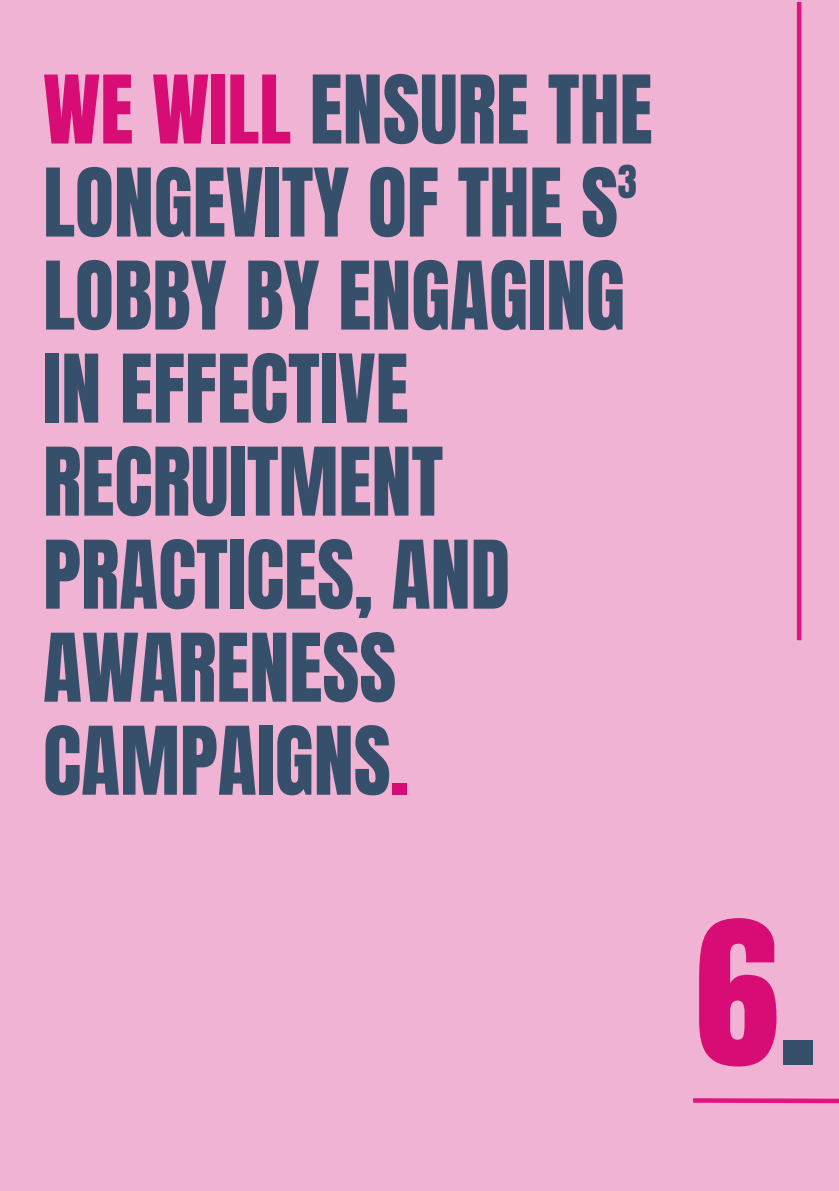
<style>
.page{position:relative;width:839px;height:1191px;background:#fff}
.page>*{position:absolute;margin:0;border:0;box-sizing:border-box;transform-origin:0 0}
.t1{font:169.6px "Anton";color:#d80c75}
.t2{font:80.4px/93px "Anton";color:#364f6b}
.t3{font:38.8px "Anton";color:#364f6b}
.s1{color:#d80c75}
.s2{color:#364f6b}
</style>
<div class="page">
<div style="left:0;top:0;width:838px;height:1191px;background:#f1b3d3"></div>
<svg style="left:693px;top:1098px;width:145px;height:6px"></svg>
<div style="left:796px;top:2px;width:5px;height:638px;background:#e4117e"></div>
<p class="t2" style="left:43px;top:65px;width:611px"><span class="s1">WE WILL</span> ENSURE THE<br>LONGEVITY OF THE S<br>LOBBY BY ENGAGING<br>IN EFFECTIVE<br>RECRUITMENT<br>PRACTICES, AND<br>AWARENESS<br>CAMPAIGNS<span class="s1">.</span></p>
<p class="t3" style="left:617px;top:154px;width:21px">3</p>
<p class="t1" style="left:694px;top:872px;width:124px">6<span class="s2">.</span></p>
</div>
